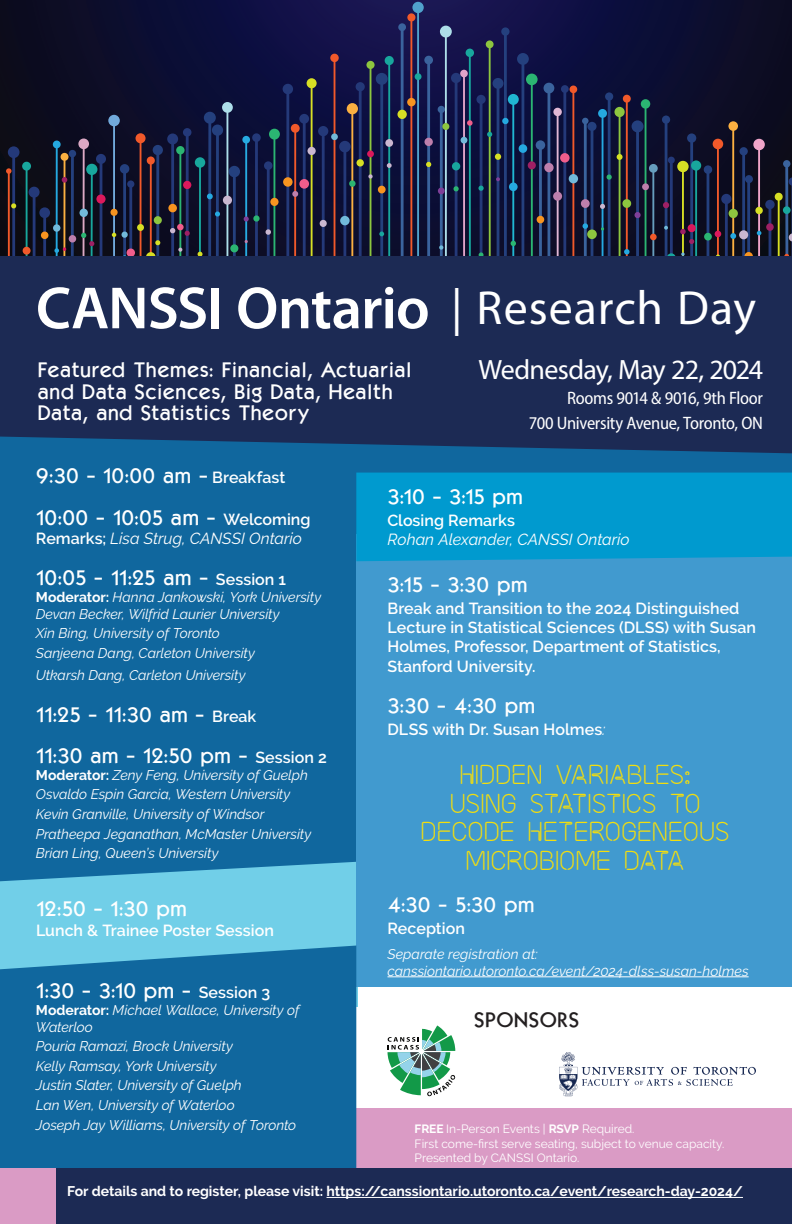
<style>
.page{position:relative;width:792px;height:1224px;background:#fff}
.page>*{position:absolute;margin:0;border:0;box-sizing:border-box;transform-origin:0 0}
.t1{font:600 60px "Myriad Pro";letter-spacing:-.015em;color:#fff}
.t2{font:48px "Myriad Pro";letter-spacing:.02em;color:#fff}
.t3{font:28px "Myriad Pro";letter-spacing:-.025em;color:#fff}
.t4{font:24px/28.8px "Neon Tubes 2";letter-spacing:.02em;color:#f3de0e;text-align:center}
.t5{font:500 18px/21.6px "Kabel";letter-spacing:.01em;color:#fff}
.t6{font:semi-condensed 18px/25.3px "Myriad Pro";letter-spacing:-.02em;color:#fff;text-align:right}
.t7{font:500 18px "Kabel";letter-spacing:.015em;color:#231f20}
.t8{font:600 16px/19.2px "Raleway";color:#fff}
.t9{font:italic 16px "Raleway";color:#fff}
.t10{font:italic 14px/19.6px "Raleway";letter-spacing:-.005em;color:#fff}
.t11{font:700 14px "Raleway";color:#fff}
.t12{font:12px/14.4px "Raleway";color:#fff}
.s1{font-family:"Raleway";font-weight:600;font-size:16px}
.s2{font-weight:600;font-style:normal}
.s3{font-weight:700;font-style:normal}
.s4{font-weight:400;font-style:italic}
.s5{font-weight:700}
</style>
<div class="page">
<svg style="left:0;top:2px;width:792px;height:254px;background:#1a1e3d"></svg>
<div style="left:0;top:256px;width:792px;height:312px;background:#1c2a54"></div>
<div style="left:0;top:799px;width:357px;height:208px;background:#71cfe8"></div>
<div style="left:0;top:437px;width:792px;height:444px;background:#10679e"></div>
<svg style="left:387px;top:1025px;width:69px;height:71px"></svg>
<svg style="left:559px;top:1052px;width:197px;height:44px"></svg>
<div style="left:356px;top:534px;width:436px;height:452px;background:#419acf"></div>
<div style="left:356px;top:473px;width:436px;height:88px;background:#009acf"></div>
<div style="left:356px;top:1108px;width:436px;height:61px;background:#da9bc5"></div>
<hr style="left:387px;top:976px;width:362px;height:1px;background:#fff">
<div style="left:0;top:946px;width:356px;height:223px;background:#10679e"></div>
<div style="left:0;top:1169px;width:792px;height:55px;background:#1c2a54"></div>
<hr style="left:327px;top:1197px;width:416px;height:1px;background:#fff">
<div style="left:0;top:1169px;width:55px;height:55px;background:#da9bc5"></div>
<h1 class="t1" style="left:36px;top:270px;width:395px">CANSSI Ontario</h1>
<p class="t5" style="left:38px;top:359px;width:376px">Featured Themes: Financial, Actuarial and Data Sciences, Big Data, Health<br>Data, and Statistics Theory</p>
<h2 class="t2" style="left:451px;top:278px;width:306px">| Research Day</h2>
<h3 class="t3" style="left:478px;top:352px;width:286px">Wednesday, May 22, 2024</h3>
<p class="t6" style="left:529px;top:385px;width:236px">Rooms 9014 &amp; 9016, 9th Floor<br>700 University Avenue, Toronto, ON</p>
<p class="t5" style="left:36px;top:465px;width:251px">9:30 - 10:00 am - <span class="s1">Breakfast</span></p>
<p class="t5" style="left:36px;top:506px;width:276px">10:00 - 10:05 am - <span class="s1">Welcoming</span></p>
<p class="t9" style="left:36px;top:529px;width:268px"><span class="s2">Remarks;</span> Lisa Strug, CANSSI Ontario</p>
<p class="t5" style="left:36px;top:567px;width:252px">10:05 - 11:25 am - <span class="s1">Session 1</span></p>
<p class="t10" style="left:36px;top:589px;width:287px;line-height:16.8px"><span class="s3">Moderator:</span> Hanna Jankowski, York University<br>Devan Becker, Wilfrid Laurier University</p>
<p class="t10" style="left:36px;top:624px;width:221px">Xin Bing, University of Toronto<br>Sanjeena Dang, Carleton University</p>
<p class="t10" style="left:36px;top:665px;width:211px">Utkarsh Dang, Carleton University</p>
<p class="t5" style="left:36px;top:703px;width:222px">11:25 - 11:30 am - <span class="s1">Break</span></p>
<p class="t5" style="left:36px;top:745px;width:292px">11:30 am - 12:50 pm - <span class="s1">Session 2</span></p>
<p class="t10" style="left:36px;top:765px;width:277px"><span class="s3">Moderator:</span> Zeny Feng, University of Guelph Osvaldo Espin Garcia, Western University Kevin Granville, University of Windsor Pratheepa Jeganathan, McMaster University Brian Ling, Queen’s University</p>
<p class="t5" style="left:36px;top:898px;width:152px">12:50 - 1:30 pm</p>
<p class="t8" style="left:36px;top:920px;width:240px">Lunch &amp; Trainee Poster Session</p>
<p class="t5" style="left:36px;top:980px;width:236px">1:30 - 3:10 pm - <span class="s1">Session 3</span></p>
<p class="t10" style="left:36px;top:1001px;width:265px;line-height:16.8px"><span class="s3">Moderator:</span> Michael Wallace, University of<br>Waterloo</p>
<p class="t10" style="left:36px;top:1036px;width:262px">Pouria Ramazi, Brock University<br>Kelly Ramsay, York University<br>Justin Slater, University of Guelph<br>Lan Wen, University of Waterloo<br>Joseph Jay Williams, University of Toronto</p>
<p class="t5" style="left:387px;top:485px;width:137px">3:10 - 3:15 pm</p>
<p class="t8" style="left:387px;top:510px;width:129px">Closing Remarks</p>
<p class="t9" style="left:387px;top:530px;width:244px">Rohan Alexander, CANSSI Ontario</p>
<p class="t5" style="left:387px;top:574px;width:142px">3:15 - 3:30 pm</p>
<p class="t8" style="left:387px;top:599px;width:370px">Break and Transition to the 2024 Distinguished Lecture in Statistical Sciences (DLSS) with Susan Holmes, Professor, Department of Statistics, Stanford University.</p>
<p class="t5" style="left:387px;top:695px;width:149px">3:30 - 4:30 pm</p>
<p class="t8" style="left:387px;top:720px;width:219px">DLSS with Dr. Susan Holmes<span class="s4">:</span></p>
<h3 class="t4" style="left:421px;top:760px;width:310px">HIDDEN VARIABLES:<br>USING STATISTICS TO<br>DECODE HETEROGENEOUS<br>MICROBIOME DATA</h3>
<p class="t5" style="left:387px;top:893px;width:149px">4:30 - 5:30 pm</p>
<p class="t8" style="left:387px;top:918px;width:79px">Reception</p>
<p class="t10" style="left:387px;top:946px;width:363px;line-height:16.8px">Separate registration at: canssiontario.utoronto.ca/event/2024-dlss-susan-holmes</p>
<p class="t7" style="left:474px;top:1007px;width:107px">SPONSORS</p>
<p class="t12" style="left:415px;top:1122px;width:311px"><span class="s5">FREE</span> In-Person Events | <span class="s5">RSVP</span> Required.<br>First come-first serve seating, subject to venue capacity.<br>Presented by CANSSI Ontario.</p>
<p class="t11" style="left:67px;top:1183px;width:677px">For details and to register, please visit: https://canssiontario.utoronto.ca/event/research-day-2024/</p>
</div>
